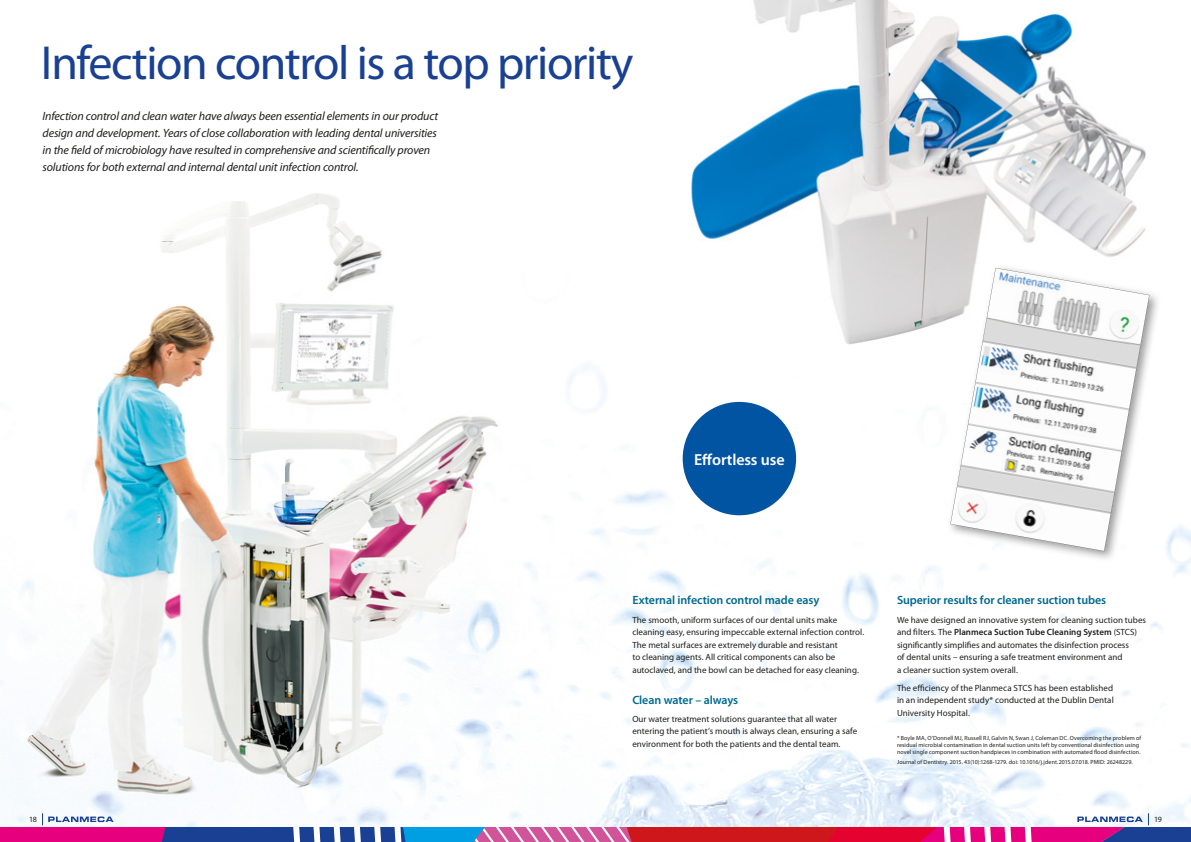
<style>
.page{position:relative;width:1191px;height:842px;background:#fff}
.page>*{position:absolute;margin:0;border:0;box-sizing:border-box;transform-origin:0 0}
.t1{font:48px "Myriad Pro";letter-spacing:-.03em;color:#194093}
.t2{font:600 16px "Myriad Pro";letter-spacing:-.01em;color:#fff}
.t3{font:italic 12px/17px "Myriad Pro";letter-spacing:-.01em;color:#1d1d1b}
.t4{font:600 12px "Myriad Pro";letter-spacing:-.005em;color:#006891}
.t5{font:9px/12.5px "Myriad Pro";color:#1d1d1b}
.t6{font:8px "Myriad Pro";color:#1d1d1b}
.t7{font:6px/7px "Myriad Pro";letter-spacing:.015em;color:#1d1d1b}
.s1{font-weight:600}
</style>
<div class="page">
<img style="left:527px;top:365px;width:103px;height:448px">
<img style="left:1157px;top:526px;width:34px;height:287px">
<img style="left:630px;top:401px;width:351px;height:412px">
<img style="left:981px;top:565px;width:176px;height:248px">
<img style="left:12px;top:193px;width:515px;height:620px">
<img style="left:691px;top:0;width:455px;height:345px">
<img style="left:946px;top:264px;width:214px;height:298px">
<svg style="left:950px;top:268px;width:199px;height:283px"></svg>
<svg style="left:0;top:813px;width:1191px;height:29px"></svg>
<div style="left:682px;top:402px;width:114px;height:113px;background:#0054a1;border-radius:50%"></div>
<h1 class="t1" style="left:41px;top:44px;width:594px">Infection control is a top priority</h1>
<p class="t3" style="left:43px;top:108px;width:397px">Infection control and clean water have always been essential elements in our product design and development. Years of close collaboration with leading dental universities in the field of microbiology have resulted in comprehensive and scientifically proven solutions for both external and internal dental unit infection control.</p>
<h2 class="t2" style="left:694px;top:453px;width:92px">Effortless use</h2>
<h3 class="t4" style="left:632px;top:596px;width:189px">External infection control made easy</h3>
<p class="t5" style="left:632px;top:614px;width:233px">The smooth, uniform surfaces of our dental units make cleaning easy, ensuring impeccable external infection control.<br>The metal surfaces are extremely durable and resistant<br>to cleaning agents. All critical components can also be autoclaved, and the bowl can be detached for easy cleaning.</p>
<h3 class="t4" style="left:632px;top:695px;width:107px">Clean water – always</h3>
<p class="t5" style="left:632px;top:713px;width:226px">Our water treatment solutions guarantee that all water entering the patient’s mouth is always clean, ensuring a safe environment for both the patients and the dental team.</p>
<h3 class="t4" style="left:897px;top:596px;width:211px">Superior results for cleaner suction tubes</h3>
<p class="t5" style="left:897px;top:614px;width:251px">We have designed an innovative system for cleaning suction tubes and filters. The <span class="s1">Planmeca Suction Tube Cleaning System</span> (STCS) significantly simplifies and automates the disinfection process<br>of dental units – ensuring a safe treatment environment and<br>a cleaner suction system overall.</p>
<p class="t5" style="left:897px;top:682px;width:218px;text-align:justify">The efficiency of the Planmeca STCS has been established in an independent study* conducted at the Dublin Dental University Hospital.</p>
<p class="t7" style="left:897px;top:735px;width:246px">* Boyle MA, O'Donnell MJ, Russell RJ, Galvin N, Swan J, Coleman DC. Overcoming the problem of residual microbial contamination in dental suction units left by conventional disinfection using novel single component suction handpieces in combination with automated flood disinfection.</p>
<p class="t7" style="left:897px;top:758px;width:237px">Journal of Dentistry. 2015. 43(10):1268-1279. doi: 10.1016/j.jdent.2015.07.018. PMID: 26248229.</p>
<p class="t6" style="left:29px;top:816px;width:9px">18</p>
<p class="t6" style="left:1154px;top:816px;width:9px">19</p>
</div>
